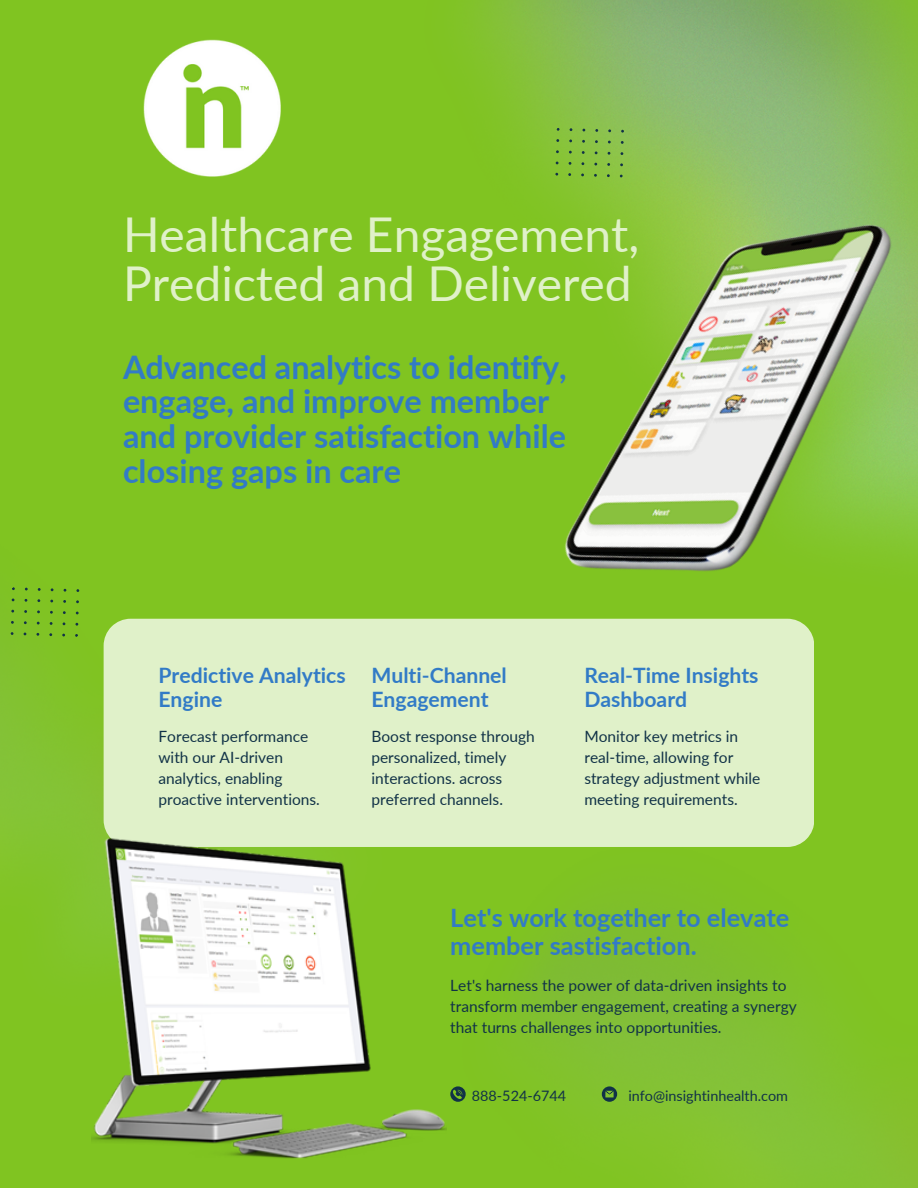
<style>
.page{position:relative;width:918px;height:1188px;background:#80c421}
.page>*{position:absolute;margin:0;border:0;box-sizing:border-box;transform-origin:0 0}
.t1{font:48px/48.3px "Lato";color:#e0f1c9}
.t2{font:700 32.4px/34.8px "Lato";color:#327bc6}
.t3{font:700 25.35px/27.9px "Lato";color:#327bc6}
.t4{font:700 21.15px/23.2px "Lato";color:#327bc6}
.t5{font:15.45px/21.1px "Lato";color:#113247}
.t6{font:14.4px "Lato";color:#113247}
</style>
<div class="page">
<img style="left:0;top:618px;width:423px;height:522px">
<img style="left:446px;top:914px;width:472px;height:274px">
<img style="left:470px;top:0;width:448px;height:92px">
<div style="left:104px;top:619px;width:710px;height:228px;background:#e0f1c9"></div>
<svg style="left:450px;top:1086px;width:16px;height:16px"></svg>
<svg style="left:602px;top:1086px;width:15px;height:16px"></svg>
<svg style="left:0;top:587px;width:102px;height:82px"></svg>
<img style="left:143px;top:39px;width:138px;height:138px">
<img style="left:92px;top:827px;width:354px;height:332px">
<img style="left:423px;top:92px;width:495px;height:628px">
<p class="t1" style="left:123px;top:209px;width:518px">Healthcare Engagement,<br>Predicted and Delivered</p>
<p class="t2" style="left:123px;top:349px;width:445px">Advanced analytics to identify, engage, and improve member and provider satisfaction while closing gaps in care</p>
<p class="t4" style="left:158px;top:664px;width:189px">Predictive Analytics<br>Engine</p>
<h4 class="t4" style="left:371px;top:664px;width:137px">Multi-Channel<br>Engagement</h4>
<h1 class="t4" style="left:584px;top:664px;width:176px">Real-Time Insights<br>Dashboard</h1>
<p class="t5" style="left:158px;top:725px;width:163px">Forecast performance with our AI-driven analytics, enabling proactive interventions.</p>
<p class="t5" style="left:371px;top:725px;width:165px">Boost response through personalized, timely interactions. across preferred channels.</p>
<h4 class="t5" style="left:584px;top:725px;width:178px">Monitor key metrics in real-time, allowing for strategy adjustment while meeting requirements.</h4>
<p class="t3" style="left:450px;top:903px;width:341px">Let's work together to elevate member sastisfaction.</p>
<h2 class="t5" style="left:450px;top:975px;width:348px">Let's harness the power of data-driven insights to transform member engagement, creating a synergy that turns challenges into opportunities.</h2>
<p class="t6" style="left:472px;top:1087px;width:96px">888-524-6744</p>
<h4 class="t6" style="left:628px;top:1086px;width:161px">info@insightinhealth.com</h4>
</div>
